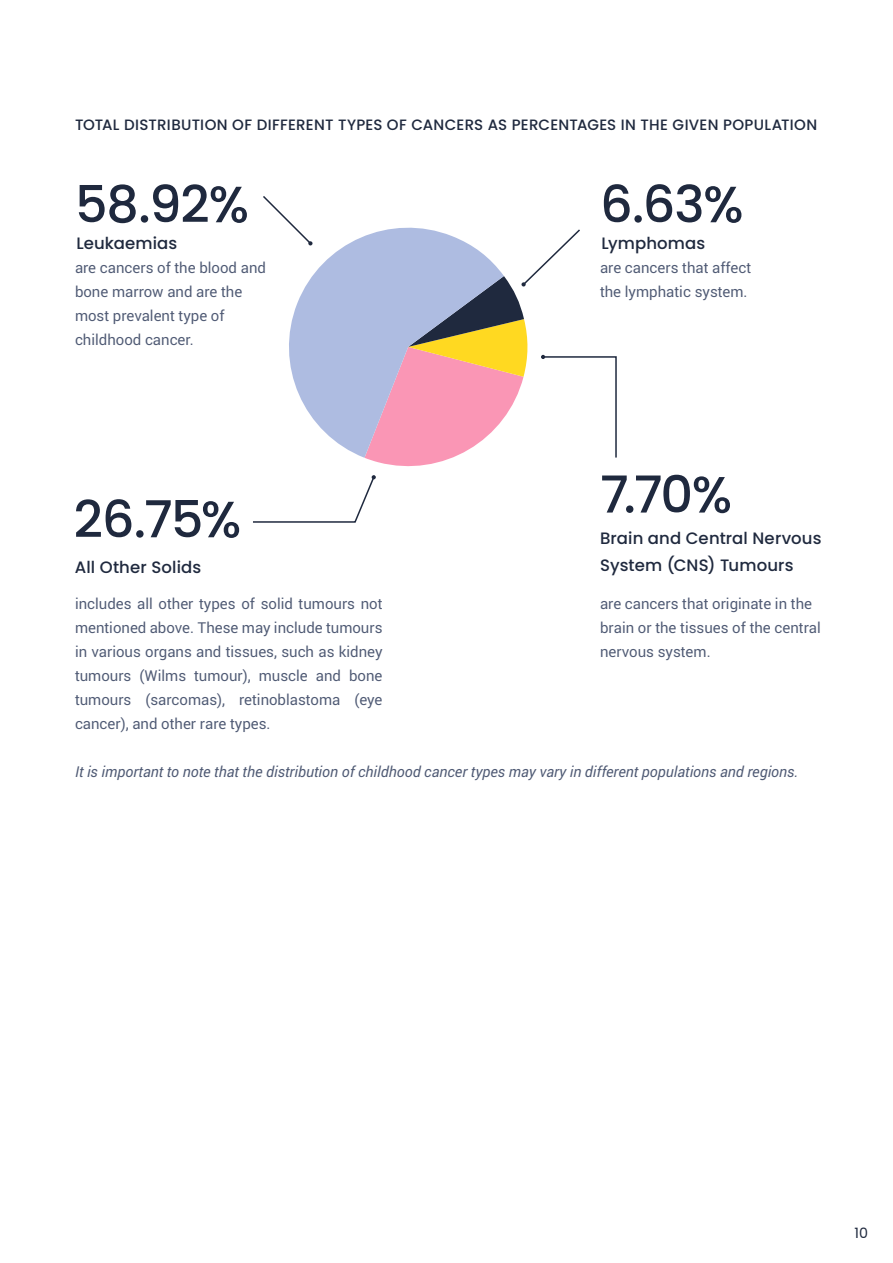
<style>
.page{position:relative;width:893px;height:1263px;background:#fff}
.page>*{position:absolute;margin:0;border:0;box-sizing:border-box;transform-origin:0 0}
.t1{font:500 51px "Poppins";letter-spacing:-.025em;color:#1f293e}
.t2{font:500 16.5px/27px "Poppins";letter-spacing:.005em;color:#1f293e}
.t3{font:15px/24px "Roboto";color:#4f5a74}
.t4{font:italic 15px "Roboto";color:#4f5a74}
.t5{font:500 15px "Poppins";letter-spacing:.015em;color:#1f293e}
.t6{font:14.25px "Poppins";color:#1f293e}
</style>
<div class="page">
<svg style="left:253px;top:196px;width:364px;height:327px"></svg>
<p class="t5" style="left:75px;top:116px;width:744px">TOTAL DISTRIBUTION OF DIFFERENT TYPES OF CANCERS AS PERCENTAGES IN THE GIVEN POPULATION</p>
<h1 class="t1" style="left:75px;top:175px;width:176px">58.92%</h1>
<p class="t3" style="left:75px;top:255px;width:193px">are cancers of the blood and bone marrow and are the most prevalent type of childhood cancer.</p>
<p class="t2" style="left:76px;top:230px;width:102px">Leukaemias</p>
<h1 class="t1" style="left:74px;top:490px;width:169px">26.75%</h1>
<p class="t2" style="left:75px;top:554px;width:128px">All Other Solids</p>
<p class="t3" style="left:75px;top:591px;width:309px;text-align:justify">includes all other types of solid tumours not mentioned above. These may include tumours in various organs and tissues, such as kidney tumours (Wilms tumour), muscle and bone tumours (sarcomas), retinoblastoma (eye cancer), and other rare types.</p>
<h1 class="t1" style="left:600px;top:175px;width:145px">6.63%</h1>
<p class="t2" style="left:601px;top:230px;width:105px">Lymphomas</p>
<p class="t3" style="left:600px;top:255px;width:153px">are cancers that affect the lymphatic system.</p>
<h1 class="t1" style="left:600px;top:465px;width:134px">7.70%</h1>
<p class="t2" style="left:600px;top:525px;width:223px">Brain and Central Nervous<br>System (CNS) Tumours</p>
<p class="t3" style="left:600px;top:591px;width:222px">are cancers that originate in the brain or the tissues of the central nervous system.</p>
<p class="t4" style="left:75px;top:763px;width:725px">It is important to note that the distribution of childhood cancer types may vary in different populations and regions.</p>
<p class="t6" style="left:854px;top:1224px;width:15px">10</p>
</div>
